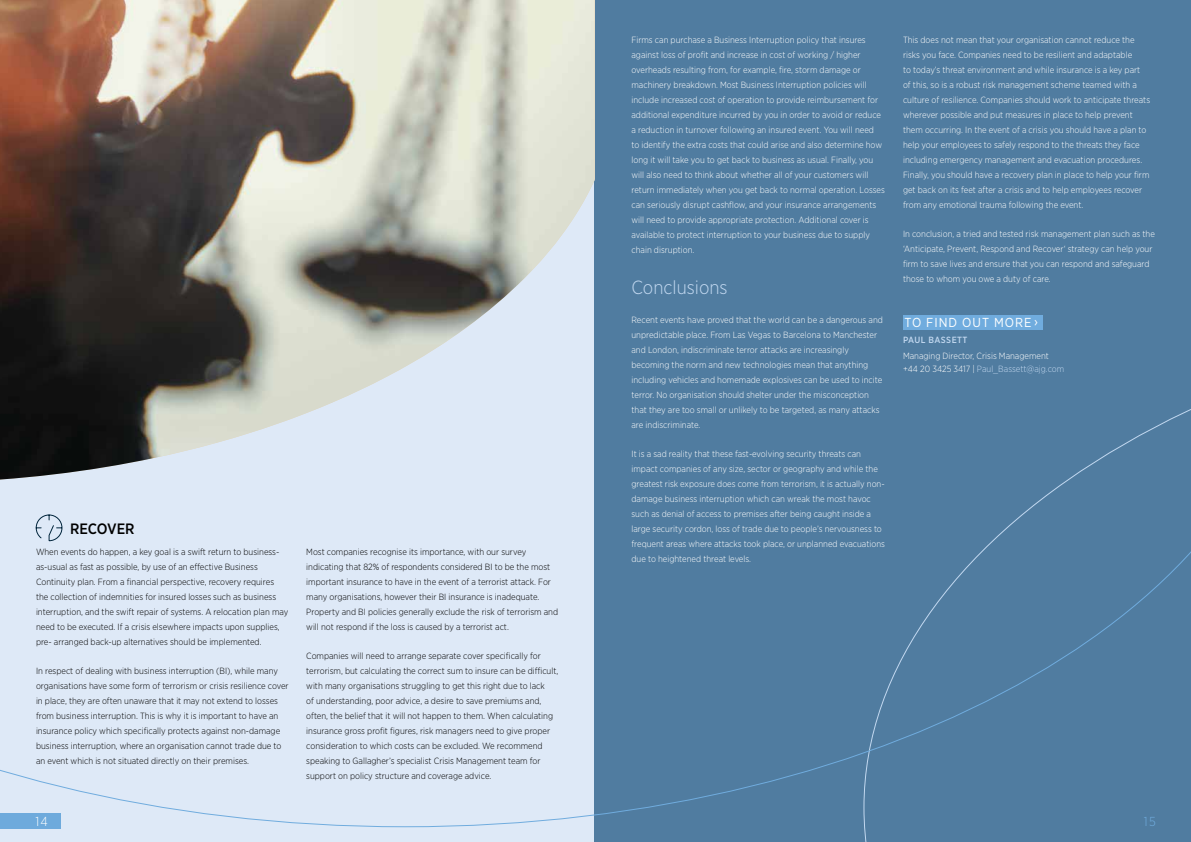
<style>
.page{position:relative;width:1191px;height:842px;background:#fff}
.page>*{position:absolute;margin:0;border:0;box-sizing:border-box;transform-origin:0 0}
.t1{font:300 19px "Gotham Narrow";color:#c2d8f0}
.t2{font:500 15px "Gotham Narrow";color:#000}
.t3{font:13px "Gotham Narrow";letter-spacing:.075em;color:#fff}
.t4{font:300 13px "Gotham Narrow";color:#fff}
.t5{font:300 13px "Gotham Narrow";color:#70acde}
.t6{font:300 9px/15px "Gotham Narrow";color:#fff}
.t7{font:300 9px/15px "Gotham Narrow";color:#000}
.t8{font:500 9px "Gotham Narrow";letter-spacing:.045em;color:#c2d8f0}
.s1{color:#c2d8f0}
</style>
<div class="page">
<div style="left:594px;top:0;width:597px;height:842px;background:#507ca0"></div>
<div style="left:903px;top:316px;width:139px;height:14px;background:#70acde"></div>
<img style="left:0;top:0;width:594px;height:422px">
<svg style="left:0;top:422px;width:1191px;height:405px"></svg>
<svg style="left:35px;top:514px;width:28px;height:28px"></svg>
<div style="left:0;top:814px;width:61px;height:15px;background:#6eaadc"></div>
<h2 class="t2" style="left:70px;top:519px;width:66px">RECOVER</h2>
<p class="t7" style="left:36px;top:544px;width:254px">When events do happen, a key goal is a swift return to business&shy;as-usual as fast as possible, by use of an effective Business Continuity plan. From a financial perspective, recovery requires the collection of indemnities for insured losses such as business interruption, and the swift repair of systems. A relocation plan may need to be executed. If a crisis elsewhere impacts upon supplies, pre- arranged back-up alternatives should be implemented.</p>
<p class="t7" style="left:36px;top:663px;width:254px">In respect of dealing with business interruption (BI), while many organisations have some form of terrorism or crisis resilience cover in place, they are often unaware that it may not extend to losses from business interruption. This is why it is important to have an insurance policy which specifically protects against non-damage business interruption, where an organisation cannot trade due to an event which is not situated directly on their premises.</p>
<p class="t7" style="left:306px;top:544px;width:253px">Most companies recognise its importance, with our survey indicating that 82% of respondents considered BI to be the most important insurance to have in the event of a terrorist attack. For many organisations, however their BI insurance is inadequate.<br>Property and BI policies generally exclude the risk of terrorism and will not respond if the loss is caused by a terrorist act.</p>
<p class="t7" style="left:306px;top:648px;width:253px">Companies will need to arrange separate cover specifically for terrorism, but calculating the correct sum to insure can be difficult, with many organisations struggling to get this right due to lack<br>of understanding, poor advice, a desire to save premiums and, often, the belief that it will not happen to them. When calculating insurance gross profit figures, risk managers need to give proper consideration to which costs can be excluded. We recommend speaking to Gallagher’s specialist Crisis Management team for support on policy structure and coverage advice.</p>
<p class="t6" style="left:631px;top:32px;width:255px">Firms can purchase a Business Interruption policy that insures against loss of profit and increase in cost of working / higher overheads resulting from, for example, fire, storm damage or machinery breakdown. Most Business Interruption policies will include increased cost of operation to provide reimbursement for additional expenditure incurred by you in order to avoid or reduce a reduction in turnover following an insured event. You will need<br>to identify the extra costs that could arise and also determine how long it will take you to get back to business as usual. Finally, you will also need to think about whether all of your customers will return immediately when you get back to normal operation. Losses can seriously disrupt cashflow, and your insurance arrangements will need to provide appropriate protection. Additional cover is available to protect interruption to your business due to supply chain disruption.</p>
<h1 class="t1" style="left:631px;top:275px;width:98px">Conclusions</h1>
<p class="t6" style="left:631px;top:312px;width:253px">Recent events have proved that the world can be a dangerous and unpredictable place. From Las Vegas to Barcelona to Manchester and London, indiscriminate terror attacks are increasingly becoming the norm and new technologies mean that anything including vehicles and homemade explosives can be used to incite terror. No organisation should shelter under the misconception that they are too small or unlikely to be targeted, as many attacks are indiscriminate.</p>
<p class="t6" style="left:631px;top:446px;width:255px">It is a sad reality that these fast-evolving security threats can impact companies of any size, sector or geography and while the greatest risk exposure does come from terrorism, it is actually non&shy;damage business interruption which can wreak the most havoc such as denial of access to premises after being caught inside a large security cordon, loss of trade due to people’s nervousness to frequent areas where attacks took place, or unplanned evacuations due to heightened threat levels.</p>
<p class="t6" style="left:903px;top:32px;width:249px">This does not mean that your organisation cannot reduce the risks you face. Companies need to be resilient and adaptable<br>to today’s threat environment and while insurance is a key part of this, so is a robust risk management scheme teamed with a culture of resilience. Companies should work to anticipate threats wherever possible and put measures in place to help prevent them occurring. In the event of a crisis you should have a plan to help your employees to safely respond to the threats they face including emergency management and evacuation procedures.<br>Finally, you should have a recovery plan in place to help your firm get back on its feet after a crisis and to help employees recover from any emotional trauma following the event.</p>
<p class="t6" style="left:903px;top:226px;width:253px">In conclusion, a tried and tested risk management plan such as the ‘Anticipate, Prevent, Respond and Recover‘ strategy can help your firm to save lives and ensure that you can respond and safeguard those to whom you owe a duty of care.</p>
<h3 class="t3" style="left:904px;top:315px;width:135px">TO FIND OUT MORE ›</h3>
<p class="t8" style="left:903px;top:334px;width:66px">PAUL BASSETT</p>
<p class="t6" style="left:903px;top:348px;width:163px;line-height:13.8px">Managing Director, Crisis Management +44 20 3425 3417 | <span class="s1">Paul_Bassett@ajg.com</span></p>
<h3 class="t4" style="left:35px;top:813px;width:14px">14</h3>
<h3 class="t5" style="left:1143px;top:813px;width:13px">15</h3>
</div>
